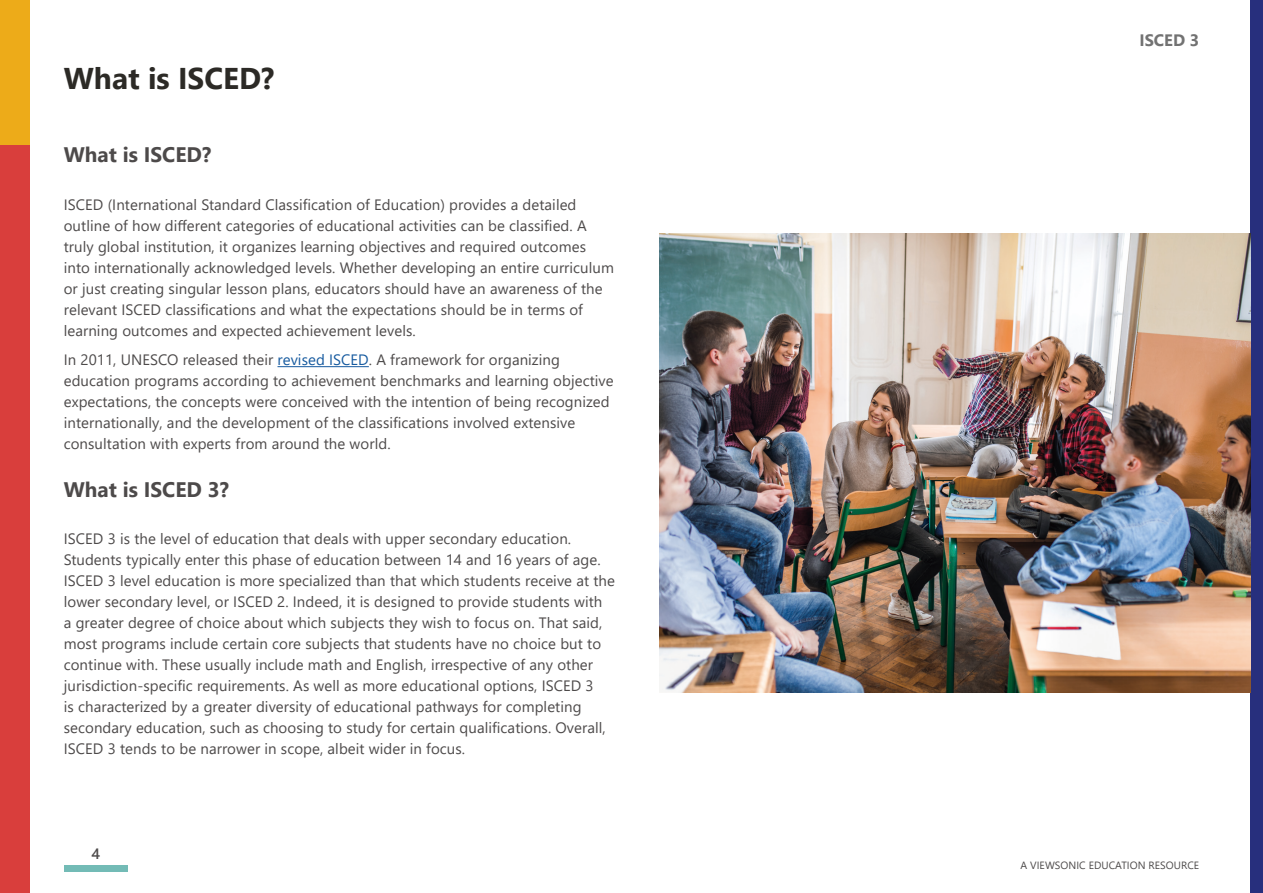
<style>
.page{position:relative;width:1263px;height:893px;background:#fff}
.page>*{position:absolute;margin:0;border:0;box-sizing:border-box;transform-origin:0 0}
.t1{font:700 30px "Segoe UI";color:#2c2a26}
.t2{font:700 21px "Segoe UI";color:#4d4a4a}
.t3{font:700 16.5px "Segoe UI";color:#727272}
.t4{font:15px/21px "Segoe UI";letter-spacing:.005em;color:#4d4a4a}
.t5{font:600 15px "Segoe UI";color:#4d4a4a}
.t6{font:10.5px "Segoe UI";letter-spacing:.005em;color:#4d4a4a}
.s1{color:#165a9f}
</style>
<div class="page">
<div style="left:0;top:145px;width:30px;height:748px;background:#d93e3c"></div>
<div style="left:1250px;top:0;width:13px;height:893px;background:#272f7d"></div>
<div style="left:0;top:0;width:30px;height:145px;background:#edab19"></div>
<div style="left:64px;top:865px;width:64px;height:7px;background:#73bbb6"></div>
<hr style="left:277px;top:366px;width:92px;height:1px;background:#165a9f">
<img style="left:659px;top:234px;width:591px;height:458px">
<h2 class="t1" style="left:64px;top:50px;width:212px">What is ISCED?</h2>
<h3 class="t2" style="left:64px;top:135px;width:149px">What is ISCED?</h3>
<h6 class="t4" style="left:64px;top:193px;width:552px">ISCED (International Standard Classification of Education) provides a detailed outline of how different categories of educational activities can be classified. A truly global institution, it organizes learning objectives and required outcomes into internationally acknowledged levels. Whether developing an entire curriculum or just creating singular lesson plans, educators should have an awareness of the relevant ISCED classifications and what the expectations should be in terms of learning outcomes and expected achievement levels.</h6>
<h6 class="t4" style="left:64px;top:348px;width:551px">In 2011, UNESCO released their <span class="s1">revised ISCED</span>. A framework for organizing education programs according to achievement benchmarks and learning objective expectations, the concepts were conceived with the intention of being recognized internationally, and the development of the classifications involved extensive consultation with experts from around the world.</h6>
<h3 class="t2" style="left:64px;top:469px;width:167px">What is ISCED 3?</h3>
<h6 class="t4" style="left:64px;top:527px;width:553px">ISCED 3 is the level of education that deals with upper secondary education.<br>Students typically enter this phase of education between 14 and 16 years of age.<br>ISCED 3 level education is more specialized than that which students receive at the lower secondary level, or ISCED 2. Indeed, it is designed to provide students with<br>a greater degree of choice about which subjects they wish to focus on. That said, most programs include certain core subjects that students have no choice but to continue with. These usually include math and English, irrespective of any other jurisdiction-specific requirements. As well as more educational options, ISCED 3<br>is characterized by a greater diversity of educational pathways for completing secondary education, such as choosing to study for certain qualifications. Overall, ISCED 3 tends to be narrower in scope, albeit wider in focus.</h6>
<p class="t5" style="left:91px;top:839px;width:10px">4</p>
<p class="t3" style="left:1139px;top:25px;width:61px">ISCED 3</p>
<p class="t6" style="left:1020px;top:855px;width:180px">A VIEWSONIC EDUCATION RESOURCE</p>
</div>
